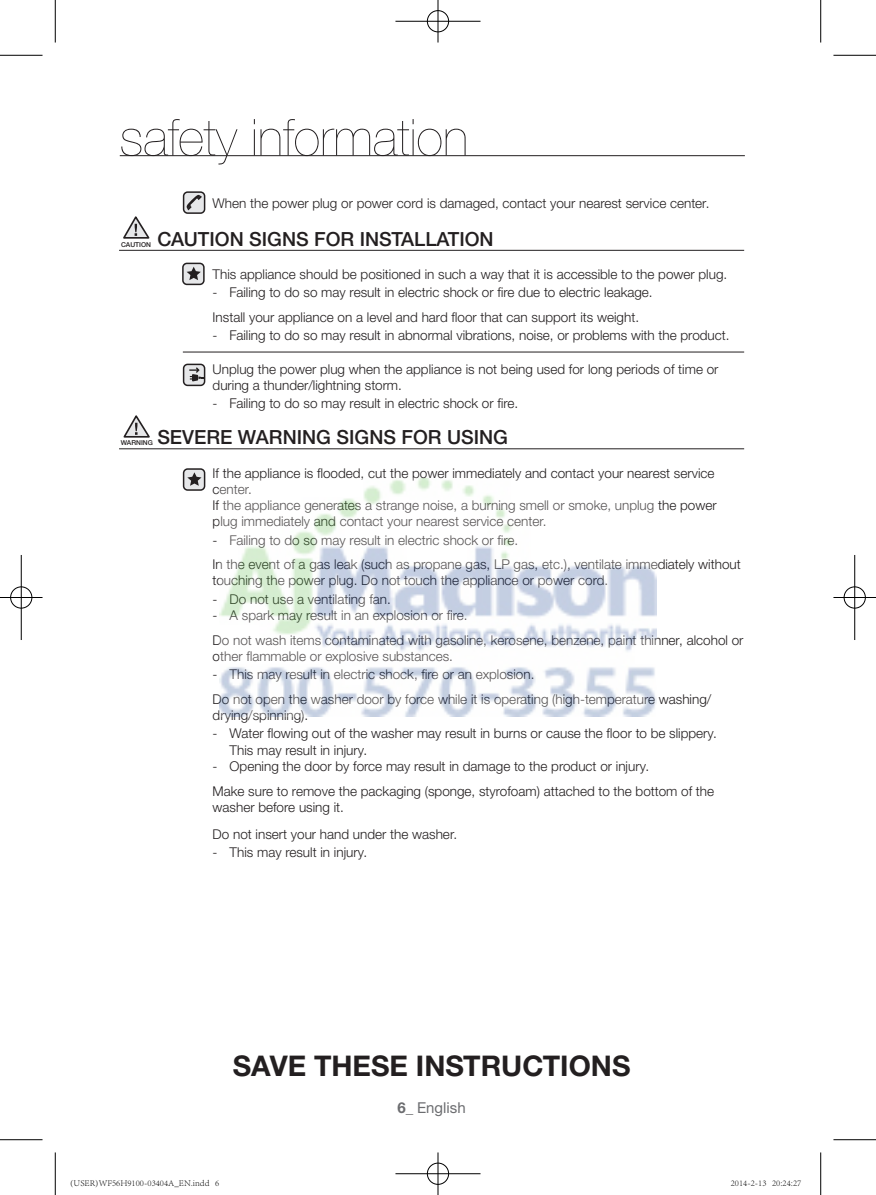
<style>
.page{position:relative;width:876px;height:1195px;background:#fff}
.page>*{position:absolute;margin:0;border:0;box-sizing:border-box;transform-origin:0 0}
.t1{font:200 51px "Helvetica Neue LTW1 G";color:#231f20}
.t2{font:700 28.5px "Helvetica Neue LTW1 G";color:#231f20}
.t3{font:500 19.5px "Helvetica Neue LTW1 G";color:#231f20}
.t4{font:15px "Helvetica Neue LTW1 G";color:#6c6d70}
.t5{font:300 13.5px/24.8px "Helvetica Neue LTW1 G";color:#231f20}
.t6{font:300 9px "Adobe Song Std";color:#000}
.t7{font:500 6.75px "Helvetica Neue LT Pro";color:#231f20}
.s1{font-weight:700}
</style>
<div class="page">
<hr style="left:119px;top:250px;width:625px;height:1px;background:#231f20">
<hr style="left:183px;top:352px;width:561px;height:1px;background:#231f20">
<hr style="left:119px;top:448px;width:625px;height:1px;background:#231f20">
<svg style="left:123px;top:216px;width:27px;height:23px"></svg>
<div style="left:183px;top:263px;width:21px;height:21px;background:#e6e7e9;border-radius:4px"></div>
<div style="left:182px;top:263px;width:23px;height:22px;border:2px solid #231f20;border-radius:4px"></div>
<svg style="left:187px;top:267px;width:14px;height:13px"></svg>
<div style="left:184px;top:364px;width:21px;height:21px;background:#e6e7e9;border-radius:4px"></div>
<div style="left:183px;top:364px;width:22px;height:22px;border:2px solid #231f20;border-radius:4px"></div>
<svg style="left:189px;top:367px;width:15px;height:14px"></svg>
<div style="left:184px;top:192px;width:21px;height:21px;background:#e6e7e9;border-radius:4px"></div>
<div style="left:183px;top:191px;width:22px;height:23px;border:2px solid #231f20;border-radius:4px"></div>
<svg style="left:186px;top:195px;width:16px;height:15px"></svg>
<svg style="left:123px;top:415px;width:27px;height:23px"></svg>
<div style="left:184px;top:469px;width:21px;height:21px;background:#e6e7e9;border-radius:4px"></div>
<div style="left:183px;top:468px;width:22px;height:23px;border:2px solid #231f20;border-radius:4px"></div>
<svg style="left:187px;top:472px;width:14px;height:14px"></svg>
<hr style="left:120px;top:155px;width:625px;height:1px;background:#231f20">
<hr style="left:0;top:55px;width:43px;height:1px;background:#000">
<hr style="left:833px;top:55px;width:43px;height:1px;background:#000">
<hr style="left:0;top:1139px;width:43px;height:1px;background:#000">
<hr style="left:833px;top:1139px;width:43px;height:1px;background:#000">
<hr style="left:55px;top:0;width:1px;height:43px;background:#000">
<hr style="left:55px;top:1152px;width:1px;height:43px;background:#000">
<hr style="left:820px;top:0;width:1px;height:43px;background:#000">
<hr style="left:820px;top:1152px;width:1px;height:43px;background:#000">
<div style="left:426px;top:10px;width:24px;height:23px;border:2px solid #fff;border-radius:50%"></div>
<hr style="left:395px;top:20px;width:85px;height:2px;background:#fff">
<hr style="left:437px;top:0;width:2px;height:43px;background:#fff">
<div style="left:427px;top:10px;width:22px;height:22px;border:1px solid #000;border-radius:50%"></div>
<hr style="left:395px;top:21px;width:85px;height:1px;background:#000">
<hr style="left:438px;top:0;width:1px;height:43px;background:#000">
<div style="left:426px;top:1162px;width:24px;height:23px;border:2px solid #fff;border-radius:50%"></div>
<hr style="left:395px;top:1172px;width:85px;height:3px;background:#fff">
<hr style="left:437px;top:1152px;width:2px;height:43px;background:#fff">
<div style="left:427px;top:1163px;width:22px;height:21px;border:1px solid #000;border-radius:50%"></div>
<hr style="left:395px;top:1173px;width:85px;height:1px;background:#000">
<hr style="left:438px;top:1152px;width:1px;height:43px;background:#000">
<div style="left:10px;top:586px;width:23px;height:23px;border:2px solid #fff;border-radius:50%"></div>
<hr style="left:0;top:596px;width:43px;height:2px;background:#fff">
<hr style="left:20px;top:555px;width:2px;height:85px;background:#fff">
<div style="left:10px;top:587px;width:22px;height:21px;border:1px solid #000;border-radius:50%"></div>
<hr style="left:0;top:597px;width:43px;height:1px;background:#000">
<hr style="left:21px;top:555px;width:1px;height:85px;background:#000">
<div style="left:843px;top:586px;width:23px;height:23px;border:2px solid #fff;border-radius:50%"></div>
<hr style="left:833px;top:596px;width:43px;height:2px;background:#fff">
<hr style="left:854px;top:555px;width:2px;height:85px;background:#fff">
<div style="left:844px;top:587px;width:21px;height:21px;border:1px solid #000;border-radius:50%"></div>
<hr style="left:833px;top:597px;width:43px;height:1px;background:#000">
<hr style="left:854px;top:555px;width:1px;height:85px;background:#000">
<img style="left:219px;top:478px;width:438px;height:239px">
<h1 class="t1" style="left:120px;top:108px;width:350px">safety information</h1>
<p class="t5" style="left:213px;top:190px;width:498px">When the power plug or power cord is damaged, contact your nearest service center.</p>
<h3 class="t3" style="left:157px;top:227px;width:39px">CAUTION</h3>
<h3 class="t3" style="left:249px;top:227px;width:122px">SIGNS FOR INST</h3>
<h3 class="t3" style="left:401px;top:227px;width:59px">ALLATION</h3>
<p class="t5" style="left:213px;top:262px;width:516px">This appliance should be positioned in such a way that it is accessible to the power plug.</p>
<p class="t5" style="left:213px;top:280px;width:442px">- Failing to do so may result in electric shock or fire due to electric leakage.<br>Install your appliance on a level and hard floor that can support its weight.</p>
<p class="t5" style="left:213px;top:323px;width:518px">- Failing to do so may result in abnormal vibrations, noise, or problems with the product.</p>
<p class="t5" style="left:213px;top:361px;width:507px;line-height:16.2px">Unplug the power plug when the appliance is not being used for long periods of time or during a thunder/lightning storm.</p>
<p class="t5" style="left:213px;top:391px;width:307px">- Failing to do so may result in electric shock or fire.</p>
<h3 class="t3" style="left:157px;top:426px;width:50px">SEVERE</h3>
<h3 class="t3" style="left:238px;top:426px;width:44px">WARNIN</h3>
<h3 class="t3" style="left:316px;top:426px;width:143px">G SIGNS FOR USIN</h3>
<h3 class="t3" style="left:493px;top:426px;width:16px">G</h3>
<p class="t5" style="left:213px;top:465px;width:505px;line-height:16.2px">If the appliance is flooded, cut the power immediately and contact your nearest service center.<br>If the appliance generates a strange noise, a burning smell or smoke, unplug the power plug immediately and contact your nearest service center.</p>
<p class="t5" style="left:213px;top:527px;width:530px">- Failing to do so may result in electric shock or fire.<br>In the event of a gas leak (such as propane gas, LP gas, etc.), ventilate immediately without</p>
<p class="t5" style="left:213px;top:568px;width:397px">touching the power plug. Do not touch the appliance or power cord.</p>
<p class="t5" style="left:213px;top:586px;width:180px">- Do not use a ventilating fan.</p>
<p class="t5" style="left:213px;top:603px;width:532px">- A spark may result in an explosion or fire.<br>Do not wash items contaminated with gasoline, kerosene, benzene, paint thinner, alcohol or</p>
<p class="t5" style="left:213px;top:644px;width:242px">other flammable or explosive substances.</p>
<p class="t5" style="left:213px;top:662px;width:500px">- This may result in electric shock, fire or an explosion.<br>Do not open the washer door by force while it is operating (high-temperature washing/</p>
<p class="t5" style="left:213px;top:703px;width:97px">drying/spinning).</p>
<p class="t5" style="left:230px;top:725px;width:489px;line-height:16.2px;text-indent:-17px">- Water flowing out of the washer may result in burns or cause the floor to be slippery.<br>This may result in injury.</p>
<p class="t5" style="left:213px;top:753px;width:503px">- Opening the door by force may result in damage to the product or injury.<br>Make sure to remove the packaging (sponge, styrofoam) attached to the bottom of the</p>
<p class="t5" style="left:213px;top:793px;width:246px;line-height:26.8px">washer before using it.<br>Do not insert your hand under the washer.</p>
<p class="t5" style="left:213px;top:840px;width:156px">- This may result in injury.</p>
<p class="t7" style="left:121px;top:240px;width:32px">CAUTION</p>
<p class="t7" style="left:121px;top:438px;width:34px">WARNING</p>
<h2 class="t2" style="left:233px;top:1048px;width:119px">SAVE THESE</h2>
<h2 class="t2" style="left:416px;top:1048px;width:86px">INSTRUC</h2>
<h2 class="t2" style="left:543px;top:1048px;width:36px">TIONS</h2>
<p class="t4" style="left:397px;top:1098px;width:70px"><span class="s1">6_</span> English</p>
<p class="t6" style="left:70px;top:1178px;width:150px">(USER)WF56H9100-03404A_EN.indd 6</p>
<p class="t6" style="left:731px;top:1178px;width:72px">2014-2-13 20:24:27</p>
</div>
